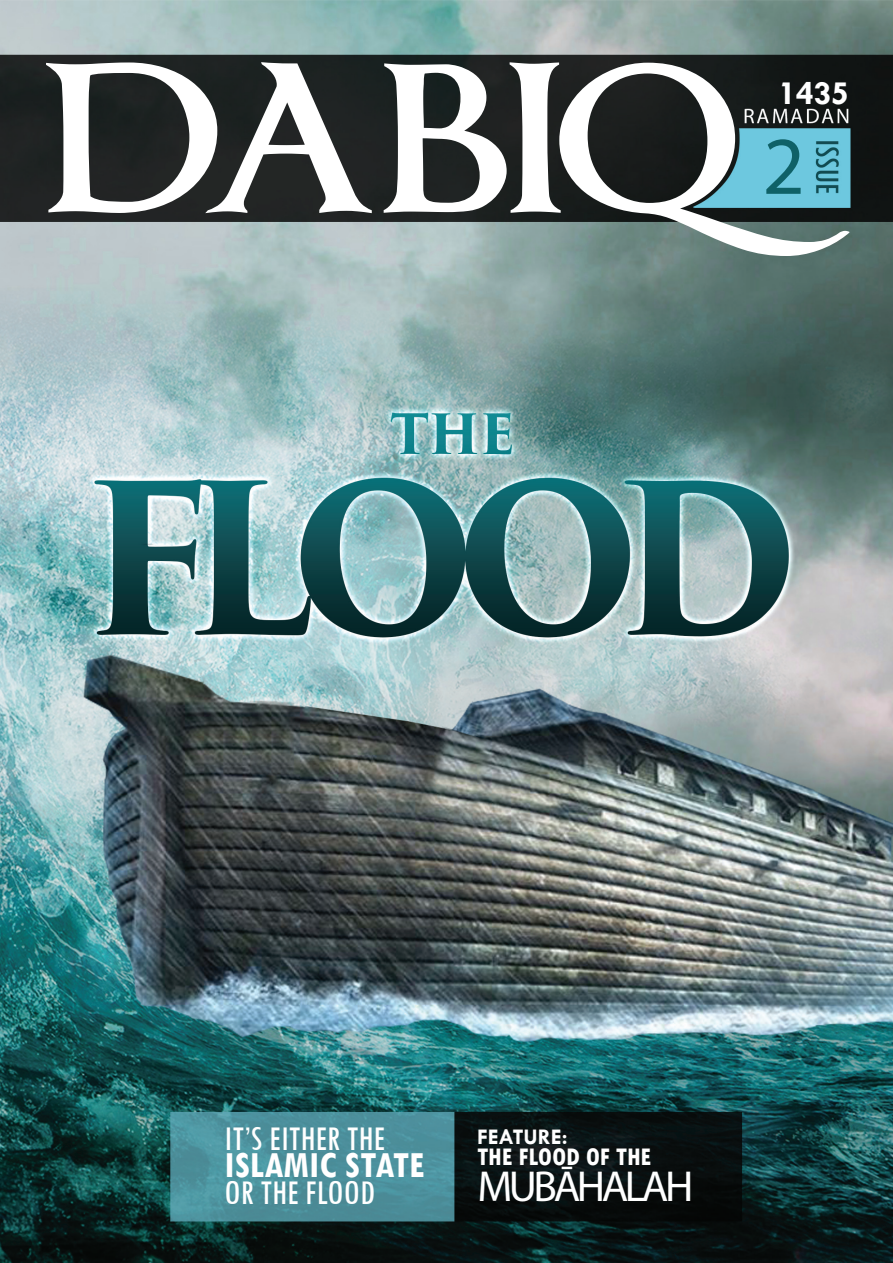
<style>
.page{position:relative;width:893px;height:1263px;background:#fff}
.page>*{position:absolute;margin:0;border:0;box-sizing:border-box;transform-origin:0 0}
.t1{font:700 180px "Imperator";letter-spacing:-.035em;color:#fff;scale:1.1 1}
.t2{font:82.5px "Myriad Pro";color:#0f6167}
.t3{font:43.5px "Myriad Pro";letter-spacing:-.08em;color:#fff}
.t4{font:700 condensed 39px "Tw Cen";color:#fff}
.t5{font:condensed 36px "Tw Cen";color:#fff}
.t6{font:700 34.5px "Tw Cen";color:#fff}
.t7{font:700 condensed 27px "Tw Cen";color:#fff}
.t8{font:700 22.5px "Tw Cen";color:#fff}
</style>
<div class="page">
<img style="left:0;top:0;width:893px;height:1263px">
<h1 class="t1" style="left:42px;top:59px;width:736px">DABIQ</h1>
<p class="t6" style="left:779px;top:73px;width:72px">1435</p>
<h2 class="t2" style="left:763px;top:115px;width:44px">2</h2>
<p class="t5" style="left:224px;top:1117px;width:159px">IT’S EITHER THE</p>
<p class="t4" style="left:224px;top:1141px;width:202px">ISLAMIC STATE</p>
<p class="t5" style="left:224px;top:1171px;width:152px">OR THE FLOOD</p>
<p class="t8" style="left:477px;top:1123px;width:92px">FEATURE:</p>
<p class="t7" style="left:477px;top:1140px;width:176px">THE FLOOD OF THE</p>
<p class="t3" style="left:477px;top:1159px;width:217px">MUBĀHALAH</p>
</div>
